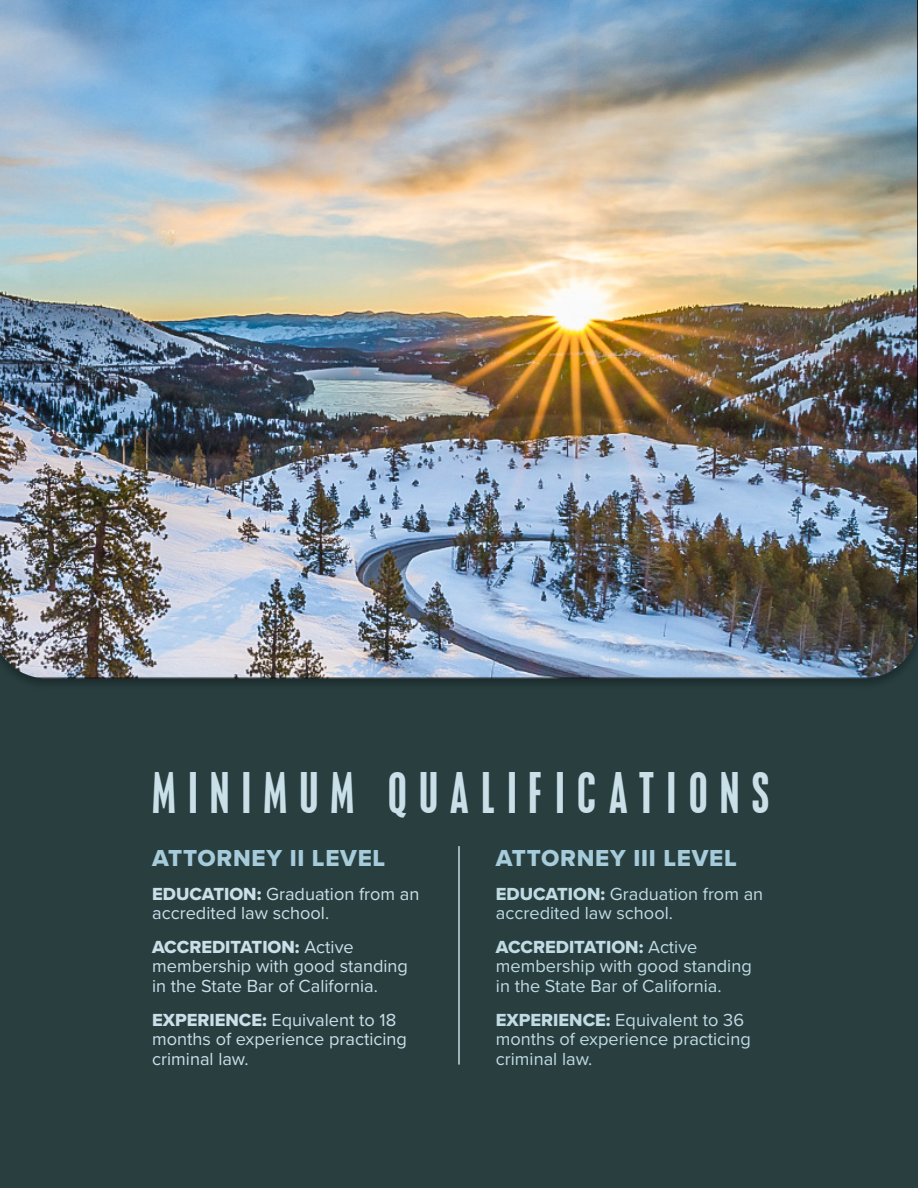
<style>
.page{position:relative;width:918px;height:1188px;background:#fff}
.page>*{position:absolute;margin:0;border:0;box-sizing:border-box;transform-origin:0 0}
.t1{font:condensed 49.5px "Placard";letter-spacing:.25em;color:#cae0e9}
.t2{font:24px "Proxima Nova Extrabld";letter-spacing:.03em;color:#a6cbda}
.t3{font:18.15px/19.8px "Proxima Nova";color:#cae0e9}
.t4{font:18.15px/19.8px "Proxima Nova";color:#c1dbe5}
.t5{font:18.15px "Proxima Nova Extrabld";color:#cae0e9}
.t6{font:18.15px "Proxima Nova Extrabld";color:#c1dbe5}
.s1{font-family:"Proxima Nova Extrabld"}
.s2{font-family:"Proxima Nova"}
</style>
<div class="page">
<div style="left:0;top:608px;width:918px;height:580px;background:#283e3f"></div>
<img style="left:0;top:0;width:918px;height:678px">
<hr style="left:458px;top:846px;width:2px;height:219px;background:#c3dce6">
<h1 class="t1" style="left:152px;top:763px;width:618px">MINIMUM QUALIFICATIONS</h1>
<h2 class="t2" style="left:152px;top:840px;width:235px">ATTORNEY II LEVEL</h2>
<p class="t3" style="left:152px;top:883px;width:269px"><span class="s1">EDUCATION:</span> Graduation from an accredited law school.</p>
<p class="t5" style="left:152px;top:933px;width:203px">ACCREDITATION: <span class="s2">Active</span></p>
<p class="t3" style="left:152px;top:956px;width:257px">membership with good standing in the State Bar of California.</p>
<p class="t3" style="left:152px;top:1009px;width:256px"><span class="s1">EXPERIENCE:</span> Equivalent to 18 months of experience practicing criminal law.</p>
<h2 class="t2" style="left:496px;top:840px;width:242px">ATTORNEY III LEVEL</h2>
<p class="t4" style="left:496px;top:883px;width:269px"><span class="s1">EDUCATION:</span> Graduation from an accredited law school.</p>
<p class="t6" style="left:496px;top:933px;width:203px">ACCREDITATION: <span class="s2">Active</span></p>
<p class="t4" style="left:496px;top:956px;width:257px">membership with good standing in the State Bar of California.</p>
<p class="t4" style="left:496px;top:1009px;width:256px"><span class="s1">EXPERIENCE:</span> Equivalent to 36 months of experience practicing criminal law.</p>
</div>
